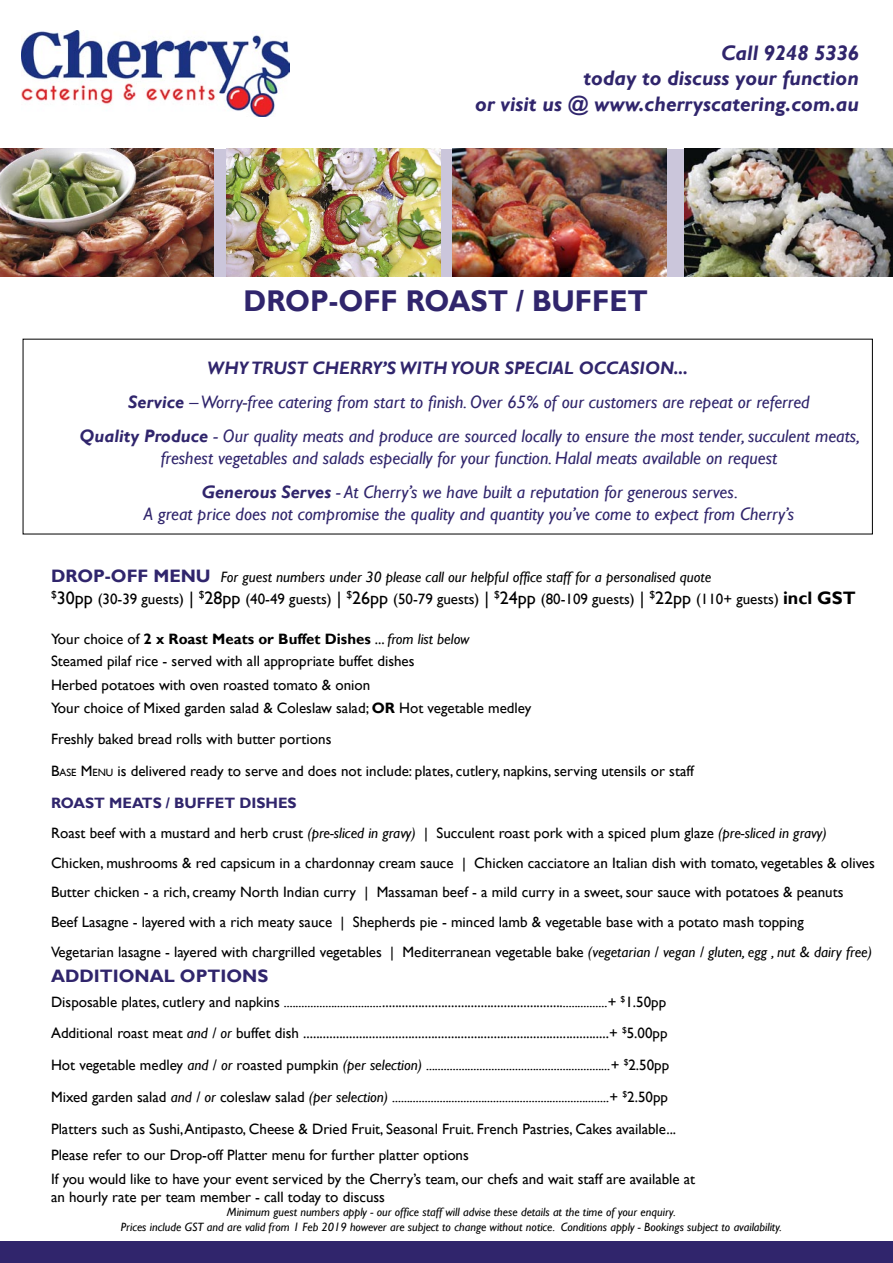
<style>
.page{position:relative;width:893px;height:1263px;background:#fff}
.page>*{position:absolute;margin:0;border:0;box-sizing:border-box;transform-origin:0 0}
.t1{font:700 30px "Gill Sans";color:#30256c;scale:.95 1}
.t2{font:italic 700 21px/25.2px "Gill Sans";color:#30256c;text-align:right}
.t3{font:italic 18px/21.6px "Gill Sans";color:#30256c;text-align:center}
.t4{font:italic 700 18px "Gill Sans";color:#30256c}
.t5{font:700 18px "Gill Sans";color:#30256c}
.t6{font:15px/25.5px "Gill Sans";color:#000}
.t7{font:italic 15px/21.6px "Gill Sans";color:#000}
.t8{font:700 15px "Gill Sans";color:#000}
.t9{font:700 15px "Gill Sans";color:#30256c}
.t10{font:italic 12px "Gill Sans";color:#000}
.s1{font-weight:700}
.s2{font-weight:700;font-style:normal;font-size:18px;color:#30256c}
.s3{font-style:normal;font-size:18px}
.s4{font-style:normal}
.s5{font-weight:700;font-style:normal;font-size:18px}
.s6{font-weight:400}
.s7{font-weight:400;font-style:italic}
.s8{font-size:10.5px}
.s9{font-style:italic}
</style>
<div class="page">
<div style="left:0;top:149px;width:893px;height:127px;background:#cbc6db"></div>
<img style="left:0;top:149px;width:214px;height:127px">
<img style="left:226px;top:149px;width:214px;height:127px">
<img style="left:453px;top:149px;width:213px;height:127px">
<img style="left:685px;top:149px;width:208px;height:127px">
<div style="left:0;top:1242px;width:893px;height:21px;background:#30256c"></div>
<img style="left:21px;top:31px;width:268px;height:86px">
<p class="t2" style="left:475px;top:41px;width:385px">Call 9248 5336<br>today to discuss your function<br>or visit us @ www.cherryscatering.com.au</p>
<p class="t1" style="left:244px;top:283px;width:427px">DROP-OFF ROAST / BUFFET</p>
<p class="t4" style="left:207px;top:357px;width:482px">WHY TRUST CHERRY’S WITH YOUR SPECIAL OCCASION...</p>
<p class="t3" style="left:128px;top:391px;width:683px"><span class="s1">Service</span> – Worry-free catering from start to finish. Over 65% of our customers are repeat or referred</p>
<p class="t3" style="left:80px;top:426px;width:782px"><span class="s1">Quality Produce</span> - Our quality meats and produce are sourced locally to ensure the most tender, succulent meats, freshest vegetables and salads especially for your function. Halal meats available on request</p>
<p class="t3" style="left:144px;top:482px;width:652px"><span class="s1">Generous Serves</span> - At Cherry’s we have built a reputation for generous serves.<br>A great price does not compromise the quality and quantity you’ve come to expect from Cherry’s</p>
<p class="t7" style="left:51px;top:566px;width:806px"><span class="s2">DROP-OFF MENU</span> For guest numbers under 30 please call our helpful office staff for a personalised quote<br><sup>$</sup><span class="s3">30pp</span> <span class="s4">(30-39 guests)</span> <span class="s3">|</span> <sup>$</sup><span class="s3">28pp</span> <span class="s4">(40-49 guests)</span> <span class="s3">|</span> <sup>$</sup><span class="s3">26pp</span> <span class="s4">(50-79 guests)</span> <span class="s3">|</span> <sup>$</sup><span class="s3">24pp</span> <span class="s4">(80-109 guests)</span> <span class="s3">|</span> <sup>$</sup><span class="s3">22pp</span> <span class="s4">(110+ guests)</span> <span class="s5">incl GST</span></p>
<p class="t8" style="left:51px;top:629px;width:420px"><span class="s6">Your choice of</span> 2 x Roast Meats or Buffet Dishes <span class="s6">...</span> <span class="s7">from list below</span></p>
<p class="t6" style="left:51px;top:648px;width:365px">Steamed pilaf rice - served with all appropriate buffet dishes</p>
<p class="t6" style="left:51px;top:673px;width:321px">Herbed potatoes with oven roasted tomato &amp; onion</p>
<p class="t6" style="left:51px;top:695px;width:482px">Your choice of Mixed garden salad &amp; Coleslaw salad; <span class="s1">OR</span> Hot vegetable medley</p>
<p class="t6" style="left:51px;top:727px;width:282px">Freshly baked bread rolls with butter portions</p>
<p class="t6" style="left:51px;top:759px;width:644px">B<span class="s8">ASE</span> M<span class="s8">ENU</span> is delivered ready to serve and does not include: plates, cutlery, napkins, serving utensils or staff</p>
<p class="t9" style="left:51px;top:794px;width:247px">ROAST MEATS / BUFFET DISHES</p>
<p class="t6" style="left:51px;top:820px;width:777px">Roast beef with a mustard and herb crust <span class="s9">(pre-sliced in gravy)</span> | Succulent roast pork with a spiced plum glaze <span class="s9">(pre-sliced in gravy)</span></p>
<p class="t6" style="left:51px;top:850px;width:825px">Chicken, mushrooms &amp; red capsicum in a chardonnay cream sauce | Chicken cacciatore an Italian dish with tomato, vegetables &amp; olives</p>
<p class="t6" style="left:51px;top:880px;width:794px">Butter chicken - a rich, creamy North Indian curry | Massaman beef - a mild curry in a sweet, sour sauce with potatoes &amp; peanuts</p>
<p class="t6" style="left:51px;top:910px;width:754px">Beef Lasagne - layered with a rich meaty sauce | Shepherds pie - minced lamb &amp; vegetable base with a potato mash topping</p>
<p class="t6" style="left:51px;top:939px;width:823px">Vegetarian lasagne - layered with chargrilled vegetables | Mediterranean vegetable bake <span class="s9">(vegetarian / vegan / gluten, egg , nut &amp; dairy free)</span></p>
<p class="t5" style="left:51px;top:965px;width:219px">ADDITIONAL OPTIONS</p>
<p class="t6" style="left:51px;top:989px;width:617px">Disposable plates, cutlery and napkins <span class="s9">.................................</span> .......................................................<span class="s9">...............</span>+ <sup>$</sup>1.50pp</p>
<p class="t6" style="left:51px;top:1021px;width:618px">Additional roast meat <span class="s9">and / or</span> buffet dish .............................................................................................+ <sup>$</sup>5.00pp</p>
<p class="t7" style="left:51px;top:1055px;width:620px"><span class="s4">Hot vegetable medley</span> and / or <span class="s4">roasted pumpkin</span> (per selection) ..............................................................<span class="s4">+</span> <sup>$</sup><span class="s4">2.50pp</span></p>
<p class="t7" style="left:51px;top:1086px;width:618px"><span class="s4">Mixed garden salad</span> and / or <span class="s4">coleslaw salad</span> (per selection) .........................................................................<span class="s4">+</span> <sup>$</sup><span class="s4">2.50pp</span></p>
<p class="t6" style="left:51px;top:1116px;width:627px">Platters such as Sushi, Antipasto, Cheese &amp; Dried Fruit, Seasonal Fruit. French Pastries, Cakes available...<br>Please refer to our Drop-off Platter menu for further platter options</p>
<p class="t6" style="left:51px;top:1170px;width:646px;line-height:18px">If you would like to have your event serviced by the Cherry’s team, our chefs and wait staff are available at an hourly rate per team member - call today to discuss</p>
<p class="t10" style="left:227px;top:1205px;width:450px">Minimum guest numbers apply - our office staff will advise these details at the time of your enquiry.</p>
<p class="t10" style="left:121px;top:1220px;width:662px">Prices include GST and are valid from 1 Feb 2019 however are subject to change without notice. Conditions apply - Bookings subject to availability.</p>
</div>
